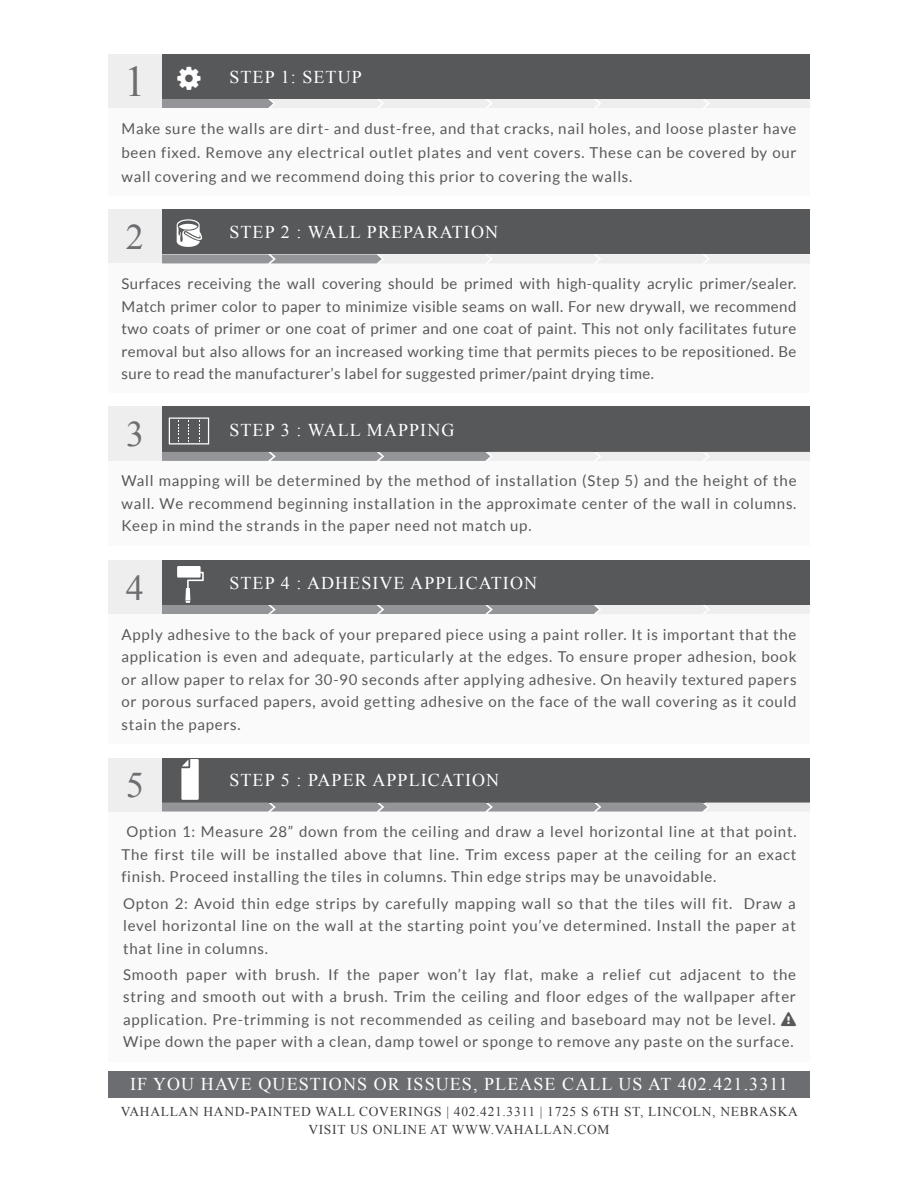
<style>
.page{position:relative;width:918px;height:1188px;background:#fff}
.page>*{position:absolute;margin:0;border:0;box-sizing:border-box;transform-origin:0 0}
.t1{font:43.5px "Times New Roman";color:#6c6d70}
.t2{font:36px "Times New Roman";color:#6c6d70}
.t3{font:18px "Times New Roman";letter-spacing:.06em;color:#fff}
.t4{font:15px/22.5px "Lato";letter-spacing:.05em;color:#57585a;text-align:justify}
.t5{font:13.5px/18px "Times New Roman";letter-spacing:.05em;color:#3e3e3f;text-align:center}
</style>
<div class="page">
<div style="left:108px;top:1071px;width:702px;height:27px;background:#6c6d70"></div>
<div style="left:108px;top:461px;width:702px;height:85px;background:#fafafa"></div>
<div style="left:216px;top:407px;width:594px;height:45px;background:#57585a"></div>
<div style="left:108px;top:407px;width:54px;height:54px;background:#eeeeef"></div>
<div style="left:162px;top:407px;width:54px;height:45px;background:#57585a"></div>
<svg style="left:162px;top:452px;width:648px;height:9px;background:#c1c2c4"></svg>
<svg style="left:169px;top:417px;width:40px;height:27px"></svg>
<div style="left:108px;top:614px;width:702px;height:129px;background:#fafafa"></div>
<div style="left:216px;top:560px;width:594px;height:45px;background:#57585a"></div>
<div style="left:108px;top:560px;width:54px;height:54px;background:#eeeeef"></div>
<div style="left:162px;top:560px;width:54px;height:45px;background:#57585a"></div>
<svg style="left:162px;top:566px;width:648px;height:48px"></svg>
<div style="left:108px;top:812px;width:702px;height:250px;background:#fafafa"></div>
<div style="left:216px;top:758px;width:594px;height:45px;background:#57585a"></div>
<div style="left:108px;top:758px;width:54px;height:54px;background:#eeeeef"></div>
<div style="left:162px;top:758px;width:54px;height:45px;background:#57585a"></div>
<svg style="left:162px;top:759px;width:648px;height:53px"></svg>
<div style="left:108px;top:108px;width:702px;height:87px;background:#fafafa"></div>
<div style="left:216px;top:54px;width:594px;height:45px;background:#57585a"></div>
<div style="left:108px;top:54px;width:54px;height:54px;background:#eeeeef"></div>
<div style="left:162px;top:54px;width:54px;height:45px;background:#57585a"></div>
<svg style="left:162px;top:99px;width:648px;height:9px;background:#dfdfe0"></svg>
<div style="left:108px;top:263px;width:702px;height:130px;background:#fafafa"></div>
<div style="left:216px;top:209px;width:594px;height:45px;background:#57585a"></div>
<div style="left:108px;top:209px;width:54px;height:54px;background:#eeeeef"></div>
<div style="left:162px;top:209px;width:54px;height:45px;background:#57585a"></div>
<svg style="left:177px;top:219px;width:25px;height:28px"></svg>
<svg style="left:162px;top:254px;width:648px;height:9px;background:#d2d2d4"></svg>
<h1 class="t1" style="left:124px;top:56px;width:23px">1</h1>
<p class="t3" style="left:230px;top:66px;width:134px">STEP 1: SETUP</p>
<p class="t4" style="left:122px;top:116px;width:677px;line-height:24px">Make sure the walls are dirt- and dust-free, and that cracks, nail holes, and loose plaster have been fixed. Remove any electrical outlet plates and vent covers. These can be covered by our wall covering and we recommend doing this prior to covering the walls.</p>
<h2 class="t2" style="left:126px;top:216px;width:19px">2</h2>
<p class="t3" style="left:229px;top:222px;width:270px">STEP 2 : WALL PREPARATION</p>
<p class="t4" style="left:121px;top:272px;width:676px">Surfaces receiving the wall covering should be primed with high-quality acrylic primer/sealer.<br>Match primer color to paper to minimize visible seams on wall. For new drywall, we recommend two coats of primer or one coat of primer and one coat of paint. This not only facilitates future removal but also allows for an increased working time that permits pieces to be repositioned. Be sure to read the manufacturer’s label for suggested primer/paint drying time.</p>
<h2 class="t2" style="left:126px;top:414px;width:19px">3</h2>
<p class="t3" style="left:230px;top:419px;width:226px">STEP 3 : WALL MAPPING</p>
<p class="t4" style="left:122px;top:470px;width:677px">Wall mapping will be determined by the method of installation (Step 5) and the height of the wall. We recommend beginning installation in the approximate center of the wall in columns.<br>Keep in mind the strands in the paper need not match up.</p>
<h2 class="t2" style="left:126px;top:567px;width:19px">4</h2>
<p class="t3" style="left:229px;top:572px;width:309px">STEP 4 : ADHESIVE APPLICATION</p>
<p class="t4" style="left:121px;top:623px;width:677px">Apply adhesive to the back of your prepared piece using a paint roller. It is important that the application is even and adequate, particularly at the edges. To ensure proper adhesion, book or allow paper to relax for 30-90 seconds after applying adhesive. On heavily textured papers or porous surfaced papers, avoid getting adhesive on the face of the wall covering as it could stain the papers.</p>
<h2 class="t2" style="left:126px;top:764px;width:19px">5</h2>
<p class="t3" style="left:230px;top:770px;width:271px">STEP 5 : PAPER APPLICATION</p>
<p class="t4" style="left:122px;top:820px;width:677px;text-indent:5px">Option 1: Measure 28” down from the ceiling and draw a level horizontal line at that point.<br>The first tile will be installed above that line. Trim excess paper at the ceiling for an exact finish. Proceed installing the tiles in columns. Thin edge strips may be unavoidable.</p>
<p class="t4" style="left:123px;top:892px;width:674px">Opton 2: Avoid thin edge strips by carefully mapping wall so that the tiles will fit. Draw a level horizontal line on the wall at the starting point you’ve determined. Install the paper at that line in columns.</p>
<p class="t4" style="left:123px;top:963px;width:674px">Smooth paper with brush. If the paper won’t lay flat, make a relief cut adjacent to the string and smooth out with a brush. Trim the ceiling and floor edges of the wallpaper after application. Pre-trimming is not recommended as ceiling and baseboard may not be level. ❑ Wipe down the paper with a clean, damp towel or sponge to remove any paste on the surface.</p>
<p class="t3" style="left:130px;top:1074px;width:659px">IF YOU HAVE QUESTIONS OR ISSUES, PLEASE CALL US AT 402.421.3311</p>
<p class="t5" style="left:121px;top:1102px;width:678px">VAHALLAN HAND-PAINTED WALL COVERINGS | 402.421.3311 | 1725 S 6TH ST, LINCOLN, NEBRASKA<br>VISIT US ONLINE AT WWW.VAHALLAN.COM</p>
</div>
